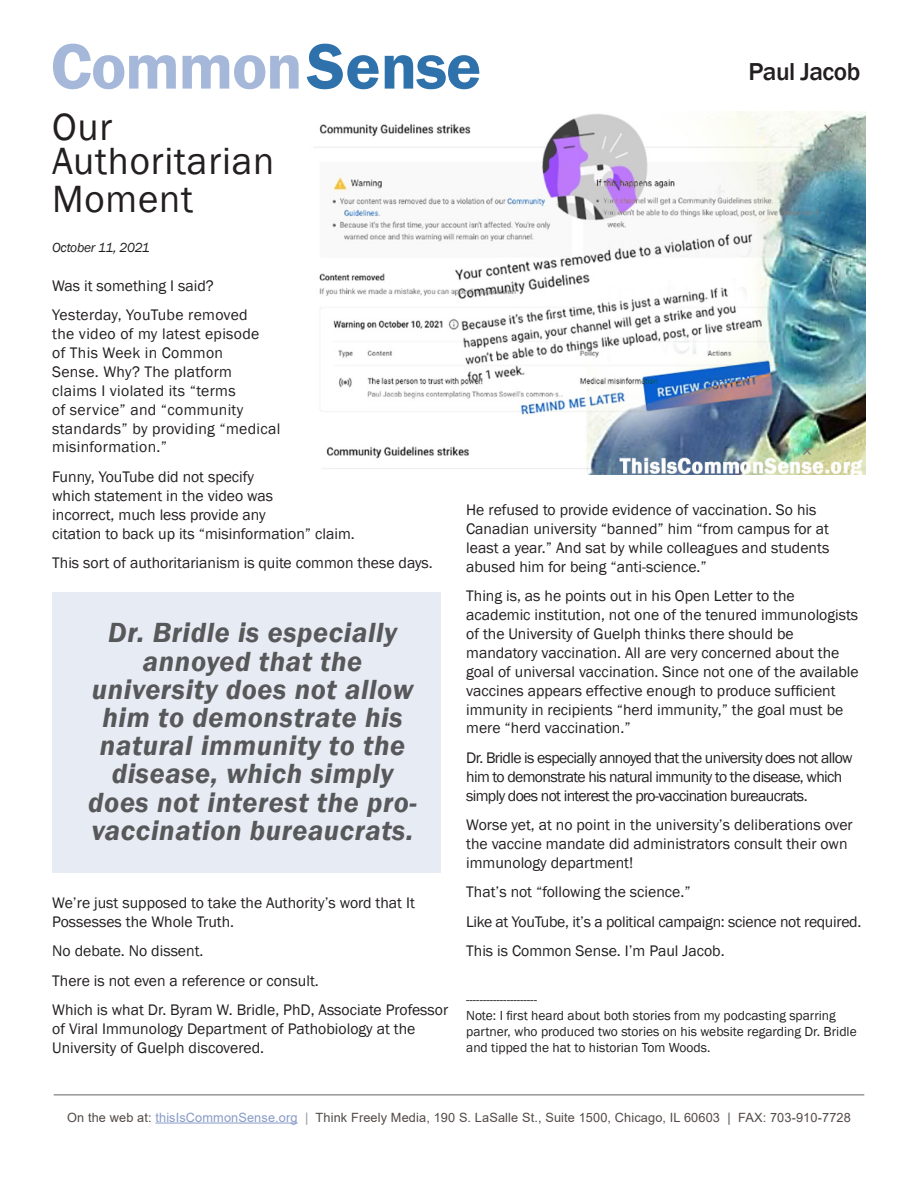
<style>
.page{position:relative;width:918px;height:1188px;background:#fff}
.page>*{position:absolute;margin:0;border:0;box-sizing:border-box;transform-origin:0 0}
.t1{font:600 66.45px "Franklin Gothic";letter-spacing:-.02em;color:#a6b8d9}
.t2{font:39px/36px "Franklin Gothic";letter-spacing:.02em;color:#231f20}
.t3{font:italic 600 28.5px/28.2px "Franklin Gothic";letter-spacing:.02em;color:#57585a;text-align:center}
.t4{font:500 25.2px "Franklin Gothic";letter-spacing:-.02em;color:#231f20}
.t5{font:15.75px/18.9px "Franklin Gothic";color:#231f20}
.t6{font:15.75px/18.9px "Franklin Gothic";letter-spacing:.02em;color:#231f20}
.t7{font:15.75px/18.9px "Franklin Gothic";letter-spacing:-.04em;color:#231f20}
.t8{font:15.75px "Franklin Gothic";letter-spacing:-.02em;color:#231f20}
.t9{font:13.5px/16.2px "Franklin Gothic";color:#231f20}
.t10{font:italic 13.5px "Franklin Gothic";letter-spacing:-.02em;color:#231f20}
.t11{font:12.75px "Arial";letter-spacing:.01em;color:#524a47}
.s1{color:#2f71ab}
.s2{color:#879bc7}
.s3{color:#939598}
</style>
<div class="page">
<hr style="left:155px;top:1123px;width:143px;height:1px;background:#879bc7">
<img style="left:315px;top:112px;width:551px;height:362px">
<hr style="left:54px;top:1095px;width:810px;height:1px;background:#636366">
<div style="left:52px;top:592px;width:389px;height:281px;background:#e7ebf4"></div>
<p class="t1" style="left:51px;top:25px;width:432px">Common<span class="s1">Sense</span></p>
<p class="t4" style="left:748px;top:56px;width:113px">Paul Jacob</p>
<p class="t2" style="left:52px;top:110px;width:224px">Our<br>Authoritarian<br>Moment</p>
<p class="t10" style="left:52px;top:239px;width:99px">October 11, 2021</p>
<p class="t5" style="left:52px;top:276px;width:163px">Was it something I said?</p>
<p class="t6" style="left:52px;top:306px;width:230px">Yesterday, YouTube removed<br>the video of my latest episode<br>of This Week in Common<br>Sense. Why? The platform claims I violated its “terms<br>of service” and “community standards” by providing “medical misinformation.”</p>
<p class="t5" style="left:52px;top:467px;width:304px">Funny, YouTube did not specify<br>which statement in the video was<br>incorrect, much less provide any<br>citation to back up its “misinformation” claim.</p>
<p class="t5" style="left:52px;top:554px;width:382px">This sort of authoritarianism is quite common these days.</p>
<p class="t3" style="left:88px;top:619px;width:330px">Dr. Bridle is especially annoyed that the university does not allow him to demonstrate his natural immunity to the disease, which simply does not interest the pro&shy;vaccination bureaucrats.</p>
<p class="t5" style="left:52px;top:894px;width:364px">We’re just supposed to take the Authority’s word that It<br>Possesses the Whole Truth.</p>
<p class="t5" style="left:52px;top:942px;width:153px">No debate. No dissent.</p>
<p class="t5" style="left:52px;top:971px;width:268px">There is not even a reference or consult.</p>
<p class="t5" style="left:52px;top:1001px;width:398px">Which is what Dr. Byram W. Bridle, PhD, Associate Professor of Viral Immunology Department of Pathobiology at the<br>University of Guelph discovered.</p>
<p class="t5" style="left:466px;top:501px;width:365px">He refused to provide evidence of vaccination. So his Canadian university “banned” him “from campus for at least a year.” And sat by while colleagues and students abused him for being “anti-science.”</p>
<p class="t5" style="left:466px;top:587px;width:394px">Thing is, as he points out in his Open Letter to the academic institution, not one of the tenured immunologists of the University of Guelph thinks there should be mandatory vaccination. All are very concerned about the goal of universal vaccination. Since not one of the available vaccines appears effective enough to produce sufficient immunity in recipients “herd immunity,” the goal must be mere “herd vaccination.”</p>
<p class="t7" style="left:466px;top:748px;width:388px">Dr. Bridle is especially annoyed that the university does not allow him to demonstrate his natural immunity to the disease, which simply does not interest the pro-vaccination bureaucrats.</p>
<p class="t5" style="left:466px;top:816px;width:388px">Worse yet, at no point in the university’s deliberations over the vaccine mandate did administrators consult their own immunology department!</p>
<p class="t5" style="left:466px;top:883px;width:226px">That’s not “following the science.”</p>
<p class="t8" style="left:466px;top:912px;width:397px">Like at YouTube, it’s a political campaign: science not required.</p>
<p class="t5" style="left:466px;top:942px;width:260px">This is Common Sense. I’m Paul Jacob.</p>
<p class="t9" style="left:466px;top:991px;width:392px">---------------------<br>Note: I first heard about both stories from my podcasting sparring partner, who produced two stories on his website regarding Dr. Bridle and tipped the hat to historian Tom Woods.</p>
<p class="t11" style="left:67px;top:1108px;width:785px">On the web at: <span class="s2">thisIsCommonSense.org</span> <span class="s3">|</span> Think Freely Media, 190 S. LaSalle St., Suite 1500, Chicago, IL 60603 | FAX: 703-910-7728</p>
</div>
